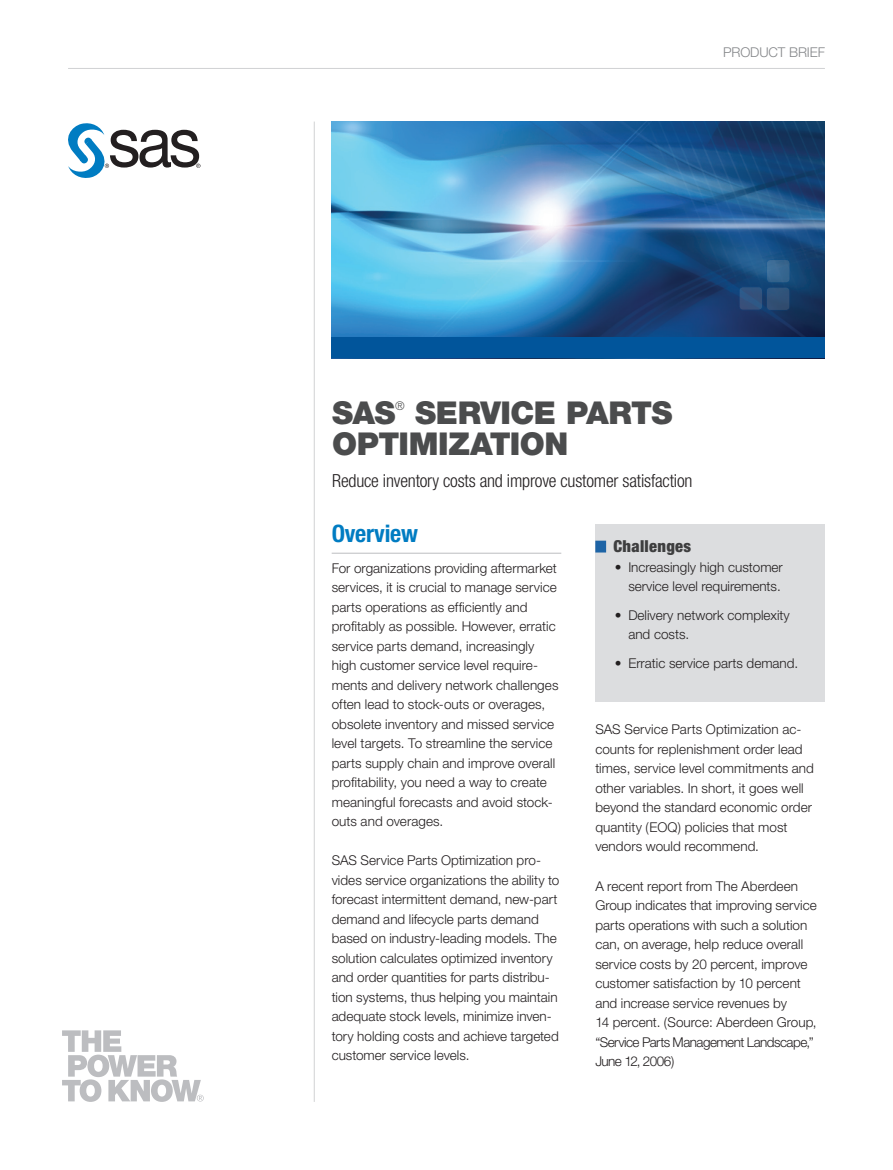
<style>
.page{position:relative;width:893px;height:1170px;background:#fff}
.page>*{position:absolute;margin:0;border:0;box-sizing:border-box;transform-origin:0 0}
.t1{font:900 31.5px/31.5px "Helvetica Neue";letter-spacing:-.015em;color:#4b4c4d}
.t2{font:700 condensed 24px "Helvetica Neue";letter-spacing:-.01em;color:#007cc2}
.t3{font:300 condensed 18px "Helvetica Neue";letter-spacing:-.01em;color:#231f20}
.t4{font:900 condensed 16.5px "Helvetica Neue";letter-spacing:.02em;color:#3e3e3f}
.t5{font:300 13.5px/19.5px "Helvetica Neue";color:#231f20}
.t6{font:300 13.5px "Helvetica Neue";letter-spacing:-.01em;color:#848689}
.t7{font:300 condensed 12px "Helvetica Neue";color:#4b4c4d}
</style>
<div class="page">
<img style="left:332px;top:122px;width:493px;height:216px">
<div style="left:332px;top:338px;width:493px;height:20px;background:#01559b"></div>
<div style="left:595px;top:524px;width:230px;height:177px;background:#dcdddf"></div>
<div style="left:595px;top:540px;width:11px;height:12px;background:#1d64a6"></div>
<hr style="left:68px;top:68px;width:757px;height:1px;background:#d1d2d4">
<hr style="left:314px;top:122px;width:1px;height:979px;background:#d1d2d4">
<svg style="left:68px;top:123px;width:132px;height:55px"></svg>
<div style="left:767px;top:259px;width:23px;height:24px;background:#376891;border-radius:4px"></div>
<div style="left:766px;top:259px;width:24px;height:24px;border:1px solid #01559b;border-radius:4px"></div>
<div style="left:739px;top:287px;width:24px;height:23px;background:#32537f;border-radius:4px"></div>
<div style="left:739px;top:286px;width:24px;height:24px;border:1px solid #01559b;border-radius:4px"></div>
<div style="left:766px;top:287px;width:24px;height:23px;background:#315177;border-radius:4px"></div>
<div style="left:766px;top:287px;width:24px;height:23px;border:1px solid #01559b;border-radius:4px"></div>
<svg style="left:62px;top:1030px;width:142px;height:71px"></svg>
<hr style="left:332px;top:553px;width:229px;height:1px;background:#bcbdc0">
<p class="t6" style="left:723px;top:44px;width:103px">PRODUCT BRIEF</p>
<h1 class="t1" style="left:332px;top:397px;width:342px;text-indent:83px">SERVICE PARTS<br>OPTIMIZATION</h1>
<h3 class="t3" style="left:332px;top:470px;width:362px">Reduce inventory costs and improve customer satisfaction</h3>
<h2 class="t2" style="left:332px;top:519px;width:88px">Overview</h2>
<p class="t5" style="left:332px;top:557px;width:228px">For organizations providing after-market services, it is crucial to manage service parts operations as efficiently and profitably as possible. However, erratic service parts demand, increasingly high customer service level require&shy;ments and delivery network challenges often lead to stock-outs or overages, obsolete inventory and missed service level targets. To streamline the service parts supply chain and improve overall profitability, you need a way to create meaningful forecasts and avoid stock&shy;outs and overages.</p>
<p class="t5" style="left:332px;top:850px;width:229px">SAS Service Parts Optimization pro&shy;vides service organizations the ability to forecast intermittent demand, new-part demand and lifecycle parts demand based on industry-leading models. The solution calculates optimized inventory and order quantities for parts distribu&shy;tion systems, thus helping you maintain adequate stock levels, minimize inven&shy;tory holding costs and achieve targeted customer service levels.</p>
<h1 class="t1" style="left:332px;top:397px;width:65px">SAS</h1>
<p class="t7" style="left:395px;top:399px;width:11px">®</p>
<p class="t4" style="left:613px;top:536px;width:79px">Challenges</p>
<p class="t5" style="left:615px;top:557px;width:170px;text-align:right">• Increasingly high customer service level requirements.</p>
<p class="t5" style="left:628px;top:605px;width:163px;text-indent:-14px">• Delivery network complexity and costs.</p>
<p class="t5" style="left:615px;top:653px;width:185px">• Erratic service parts demand.</p>
<p class="t5" style="left:595px;top:719px;width:220px">SAS Service Parts Optimization ac&shy;counts for replenishment order lead times, service level commitments and other variables. In short, it goes well beyond the standard economic order quantity (EOQ) policies that most vendors would recommend.</p>
<p class="t5" style="left:595px;top:875px;width:223px">A recent report from The Aberdeen Group indicates that improving service parts operations with such a solution can, on average, help reduce overall service costs by 20 percent, improve customer satisfaction by 10 percent and increase service revenues by<br>14 percent. (Source: Aberdeen Group, “Service Parts Management Landscape,” June 12, 2006)</p>
</div>
